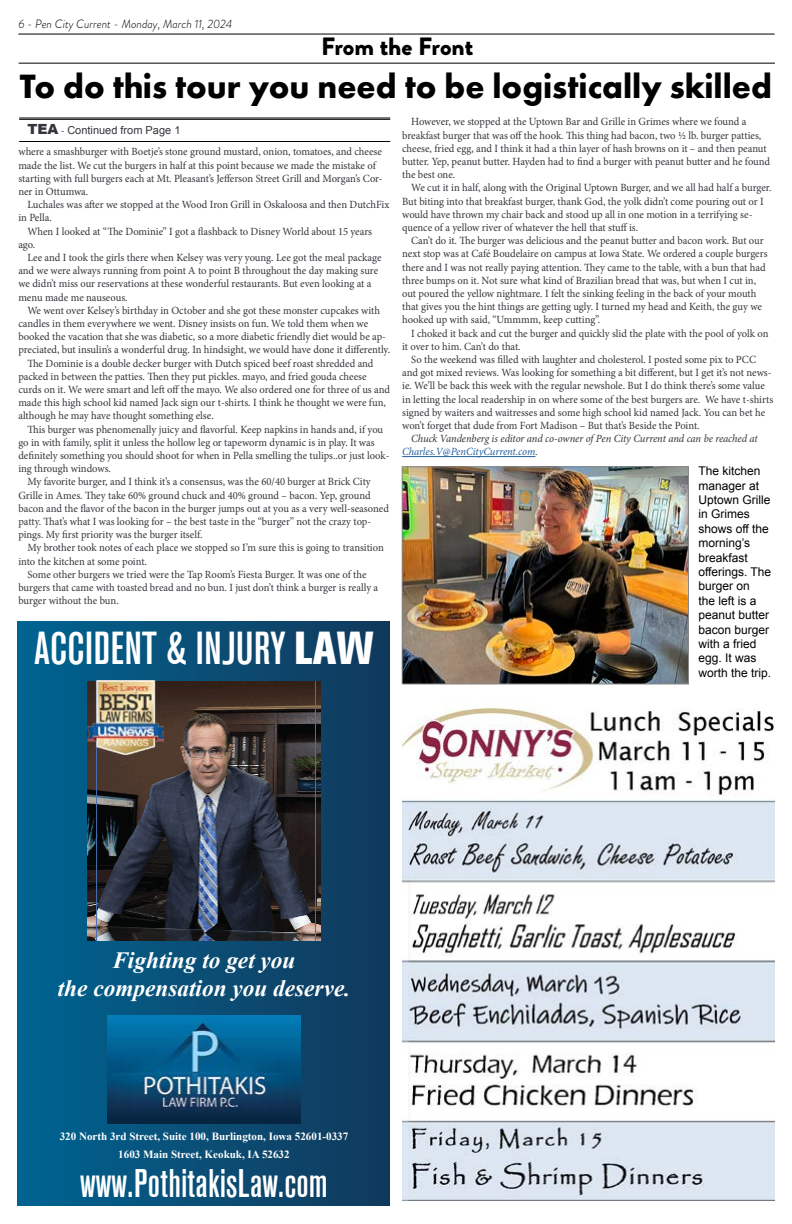
<style>
.page{position:relative;width:792px;height:1224px;background:#fff}
.page>*{position:absolute;margin:0;border:0;box-sizing:border-box;transform-origin:0 0}
.t1{font:48.2px "Ancona Cd";color:#fff}
.t2{font:41.6px "Ancona Cd";color:#fff}
.t3{font:700 35px "Futura PT";color:#000}
.t4{font:900 25px "Brandon Grotesque";letter-spacing:-.005em;color:#000}
.t5{font:italic 700 23.3px/27.9px "Times New Roman";color:#fff;text-align:center}
.t6{font:12px/14.4px "Arial";color:#000}
.t7{font:italic 300 12px "Brandon Grotesque";color:#000}
.t8{font:700 11.1px/17.8px "Times New Roman";color:#fff;text-align:center}
.t9{font:11px/13.2px "Minion Pro";letter-spacing:-.005em;color:#35343b;scale:.96 1}
.t10{font:italic 11px/13.2px "Minion Pro";letter-spacing:-.005em;color:#35343b;scale:.96 1}
.t11{font:11px "Arial";color:#35343b}
.s1{font-weight:900;font-size:14px}
.s2{font-family:"Minion Pro"}
.s3{font-weight:800}
.s4{color:#215e9e}
</style>
<div class="page">
<hr style="left:18px;top:34px;width:757px;height:1px;background:#000">
<hr style="left:19px;top:63px;width:756px;height:1px;background:#000">
<div style="left:18px;top:621px;width:372px;height:585px;background:linear-gradient(to right,#006492,#12395a)"></div>
<img style="left:88px;top:681px;width:232px;height:259px">
<img style="left:88px;top:681px;width:75px;height:73px">
<img style="left:108px;top:1015px;width:192px;height:108px">
<img style="left:402px;top:707px;width:372px;height:494px">
<hr style="left:402px;top:456px;width:133px;height:1px;background:#215e9e">
<hr style="left:19px;top:118px;width:371px;height:1px;background:#000">
<hr style="left:19px;top:119px;width:371px;height:1px;background:#000">
<hr style="left:19px;top:141px;width:371px;height:1px;background:#000">
<img style="left:404px;top:469px;width:283px;height:213px">
<div style="left:402px;top:467px;width:287px;height:217px;border:1px solid #888787"></div>
<p class="t7" style="left:18px;top:16px;width:216px">6 - Pen City Current - Monday, March 11, 2024</p>
<h3 class="t4" style="left:321px;top:29px;width:154px">From the Front</h3>
<h3 class="t3" style="left:20px;top:64px;width:754px">To do this tour you need to be logistically skilled</h3>
<p class="t11" style="left:27px;top:123px;width:155px"><span class="s1">TEA</span> <span class="s2">-</span> Continued from Page 1</p>
<p class="t9" style="left:18px;top:145px;width:381px">where a smashburger with Boetje’s stone ground mustard, onion, tomatoes, and cheese made the list. We cut the burgers in half at this point because we made the mistake of starting with full burgers each at Mt. Pleasant’s Jefferson Street Grill and Morgan’s Cor&shy;ner in Ottumwa.</p>
<p class="t9" style="left:27px;top:198px;width:379px">Luchales was after we stopped at the Wood Iron Grill in Oskaloosa and then DutchFix</p>
<p class="t9" style="left:18px;top:211px;width:36px">in Pella.</p>
<p class="t9" style="left:27px;top:225px;width:361px">When I looked at “The Dominie” I got a flashback to Disney World about 15 years</p>
<p class="t9" style="left:18px;top:238px;width:19px">ago.</p>
<p class="t9" style="left:27px;top:251px;width:370px">Lee and I took the girls there when Kelsey was very young. Lee got the meal package</p>
<p class="t9" style="left:18px;top:264px;width:376px">and we were always running from point A to point B throughout the day making sure</p>
<p class="t9" style="left:18px;top:277px;width:369px">we didn’t miss our reservations at these wonderful restaurants. But even looking at a</p>
<p class="t9" style="left:18px;top:291px;width:115px">menu made me nauseous.</p>
<p class="t9" style="left:27px;top:304px;width:369px">We went over Kelsey’s birthday in October and she got these monster cupcakes with</p>
<p class="t9" style="left:18px;top:317px;width:366px">candles in them everywhere we went. Disney insists on fun. We told them when we</p>
<p class="t9" style="left:18px;top:330px;width:384px">booked the vacation that she was diabetic, so a more diabetic friendly diet would be ap-</p>
<p class="t9" style="left:18px;top:343px;width:389px">preciated, but insulin’s a wonderful drug. In hindsight, we would have done it differently.</p>
<p class="t9" style="left:27px;top:357px;width:362px">The Dominie is a double decker burger with Dutch spiced beef roast shredded and</p>
<p class="t9" style="left:18px;top:370px;width:364px">packed in between the patties. Then they put pickles. mayo, and fried gouda cheese</p>
<p class="t9" style="left:18px;top:383px;width:389px">curds on it. We were smart and left off the mayo. We also ordered one for three of us and</p>
<p class="t9" style="left:18px;top:396px;width:384px">made this high school kid named Jack sign our t-shirts. I think he thought we were fun,</p>
<p class="t9" style="left:18px;top:409px;width:205px">although he may have thought something else.</p>
<p class="t9" style="left:27px;top:423px;width:372px">This burger was phenomenally juicy and flavorful. Keep napkins in hands and, if you</p>
<p class="t9" style="left:18px;top:436px;width:373px">go in with family, split it unless the hollow leg or tapeworm dynamic is in play. It was</p>
<p class="t9" style="left:18px;top:449px;width:388px">definitely something you should shoot for when in Pella smelling the tulips..or just look-</p>
<p class="t9" style="left:18px;top:462px;width:98px">ing through windows.</p>
<p class="t9" style="left:27px;top:475px;width:359px">My favorite burger, and I think it’s a consensus, was the 60/40 burger at Brick City</p>
<p class="t9" style="left:18px;top:489px;width:369px">Grille in Ames. They take 60% ground chuck and 40% ground – bacon. Yep, ground</p>
<p class="t9" style="left:18px;top:502px;width:388px">bacon and the flavor of the bacon in the burger jumps out at you as a very well-seasoned</p>
<p class="t9" style="left:18px;top:515px;width:369px">patty. That’s what I was looking for – the best taste in the “burger” not the crazy top-</p>
<p class="t9" style="left:18px;top:528px;width:193px">pings. My first priority was the burger itself.</p>
<p class="t9" style="left:27px;top:541px;width:373px">My brother took notes of each place we stopped so I’m sure this is going to transition</p>
<p class="t9" style="left:18px;top:555px;width:135px">into the kitchen at some point.</p>
<p class="t9" style="left:27px;top:568px;width:355px">Some other burgers we tried were the Tap Room’s Fiesta Burger. It was one of the</p>
<p class="t9" style="left:18px;top:581px;width:376px">burgers that came with toasted bread and no bun. I just don’t think a burger is really a</p>
<p class="t9" style="left:18px;top:594px;width:106px">burger without the bun.</p>
<h1 class="t1" style="left:34px;top:615px;width:341px">ACCIDENT &amp; INJURY <span class="s3">LAW</span></h1>
<p class="t9" style="left:402px;top:115px;width:385px;text-indent:9px">However, we stopped at the Uptown Bar and Grille in Grimes where we found a breakfast burger that was off the hook. This thing had bacon, two ½ lb. burger patties, cheese, fried egg, and I think it had a thin layer of hash browns on it – and then peanut butter. Yep, peanut butter. Hayden had to find a burger with peanut butter and he found the best one.</p>
<p class="t9" style="left:402px;top:181px;width:386px;text-indent:9px">We cut it in half, along with the Original Uptown Burger, and we all had half a burger.<br>But biting into that breakfast burger, thank God, the yolk didn’t come pouring out or I would have thrown my chair back and stood up all in one motion in a terrifying se&shy;quence of a yellow river of whatever the hell that stuff is.</p>
<p class="t9" style="left:402px;top:234px;width:382px;text-indent:9px">Can’t do it. The burger was delicious and the peanut butter and bacon work. But our next stop was at Café Boudelaire on campus at Iowa State. We ordered a couple burgers there and I was not really paying attention. They came to the table, with a bun that had three bumps on it. Not sure what kind of Brazilian bread that was, but when I cut in, out poured the yellow nightmare. I felt the sinking feeling in the back of your mouth that gives you the hint things are getting ugly. I turned my head and Keith, the guy we hooked up with said, “Ummmm, keep cutting”.</p>
<p class="t9" style="left:402px;top:327px;width:383px;text-indent:9px">I choked it back and cut the burger and quickly slid the plate with the pool of yolk on it over to him. Can’t do that.</p>
<p class="t9" style="left:402px;top:353px;width:388px;text-indent:9px">So the weekend was filled with laughter and cholesterol. I posted some pix to PCC and got mixed reviews. Was looking for something a bit different, but I get it’s not news&shy;ie. We’ll be back this week with the regular newshole. But I do think there’s some value in letting the local readership in on where some of the best burgers are. We have t-shirts signed by waiters and waitresses and some high school kid named Jack. You can bet he won’t forget that dude from Fort Madison – But that’s Beside the Point.</p>
<p class="t10" style="left:402px;top:432px;width:372px;text-indent:9px">Chuck Vandenberg is editor and co-owner of Pen City Current and can be reached at<br><span class="s4">Charles.V@PenCityCurrent.com</span>.</p>
<p class="t6" style="left:698px;top:464px;width:74px">The kitchen manager at<br>Uptown Grille in Grimes shows off the morning’s breakfast offerings. The burger on<br>the left is a peanut butter bacon burger with a fried egg. It was worth the trip.</p>
<h3 class="t5" style="left:58px;top:945px;width:294px">Fighting to get you<br>the compensation you deserve.</h3>
<p class="t8" style="left:60px;top:1127px;width:290px">320 North 3rd Street, Suite 100, Burlington, Iowa 52601-0337<br>1603 Main Street, Keokuk, IA 52632</p>
<h2 class="t2" style="left:80px;top:1155px;width:249px">www.PothitakisLaw.com</h2>
</div>
